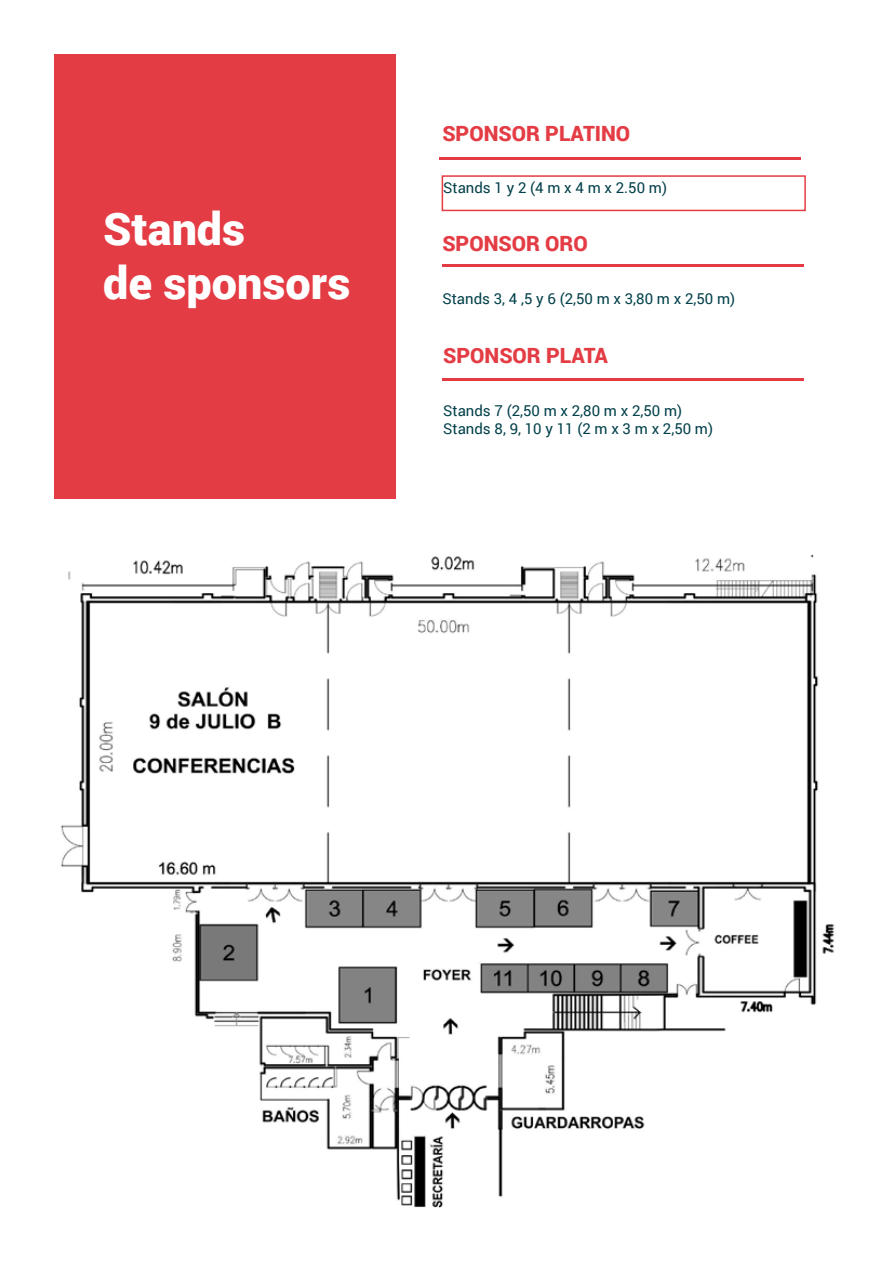
<style>
.page{position:relative;width:893px;height:1263px;background:#fff}
.page>*{position:absolute;margin:0;border:0;box-sizing:border-box;transform-origin:0 0}
.t1{font:900 45px/54px "Roboto";color:#fff}
.t2{font:900 21px "Roboto";color:#e43c44}
.t3{font:15px/18px "Roboto";color:#02404a}
</style>
<div class="page">
<div style="left:442px;top:175px;width:364px;height:36px;border:2px solid #e43c44"></div>
<div style="left:54px;top:54px;width:341px;height:445px;background:#e43c44"></div>
<img style="left:60px;top:554px;width:775px;height:654px">
<hr style="left:442px;top:265px;width:362px;height:2px;background:#e43b43">
<hr style="left:442px;top:378px;width:362px;height:3px;background:#e43b43">
<hr style="left:439px;top:158px;width:362px;height:2px;background:#e43b43">
<h1 class="t1" style="left:103px;top:200px;width:249px">Stands<br>de sponsors</h1>
<h2 class="t2" style="left:442px;top:119px;width:189px">SPONSOR PLATINO</h2>
<p class="t3" style="left:443px;top:178px;width:225px">Stands 1 y 2 (4 m x 4 m x 2.50 m)</p>
<h2 class="t2" style="left:442px;top:229px;width:147px">SPONSOR ORO</h2>
<p class="t3" style="left:442px;top:289px;width:294px">Stands 3, 4 ,5 y 6 (2,50 m x 3,80 m x 2,50 m)</p>
<h2 class="t2" style="left:443px;top:340px;width:166px">SPONSOR PLATA</h2>
<p class="t3" style="left:443px;top:401px;width:271px">Stands 7 (2,50 m x 2,80 m x 2,50 m)<br>Stands 8, 9, 10 y 11 (2 m x 3 m x 2,50 m)</p>
</div>
